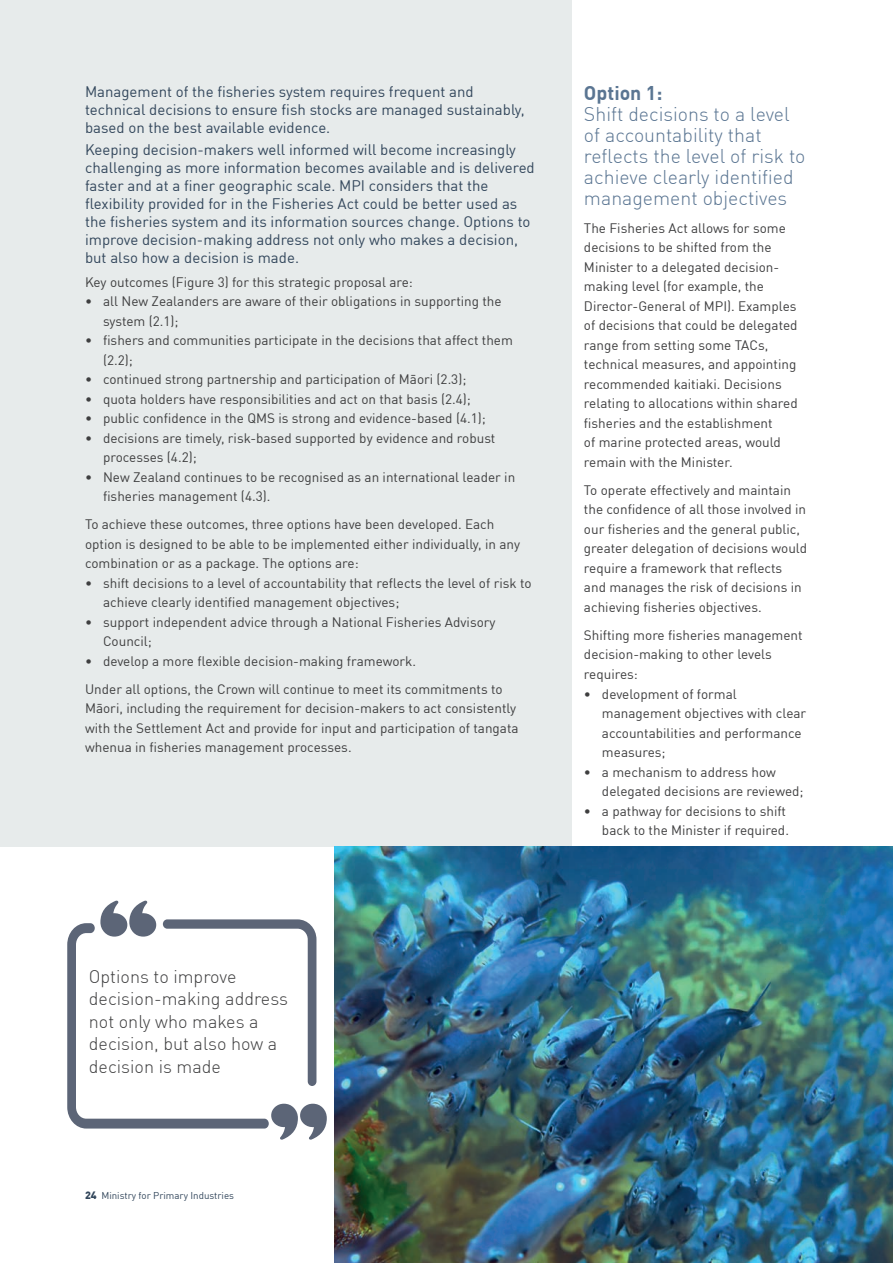
<style>
.page{position:relative;width:893px;height:1263px;background:#fff}
.page>*{position:absolute;margin:0;border:0;box-sizing:border-box;transform-origin:0 0}
._3_different{font:300 19.5px/21px "DIN";color:#5a7592}
._3_different-2{font:300 18px/22.5px "DIN";color:#3e3e3f}
._2_Box_text{font:15px/18px "DIN";color:#33475c}
.body_text{font:13.5px/19.5px "DIN";color:#3e3e3f}
.body_text_before_bul{font:13.5px/19.5px "DIN";color:#3e3e3f}
.t1{font:9.75px "DIN";color:#33475c}
.s1{font-weight:700}
.s2{font-weight:900;font-size:10.5px}
</style>
<div class="page">
<div style="left:0;top:0;width:571px;height:846px;background:#e1e6e6"></div>
<img style="left:334px;top:846px;width:559px;height:417px">
<svg style="left:67px;top:900px;width:260px;height:240px"></svg>
<p class="_2_Box_text" style="left:85px;top:82px;width:441px">Management of the fisheries system requires frequent and technical decisions to ensure fish stocks are managed sustainably, based on the best available evidence.</p>
<p class="_2_Box_text" style="left:85px;top:140px;width:451px">Keeping decision-makers well informed will become increasingly challenging as more information becomes available and is delivered faster and at a finer geographic scale. MPI considers that the flexibility provided for in the Fisheries Act could be better used as the fisheries system and its information sources change. Options to improve decision-making address not only who makes a decision, but also how a decision is made.</p>
<p class="body_text_before_bul" style="left:85px;top:272px;width:329px">Key outcomes (Figure 3) for this strategic proposal are:</p>
<p class="body_text" style="left:103px;top:291px;width:400px;text-indent:-18px">• all New Zealanders are aware of their obligations in supporting the system (2.1);</p>
<p class="body_text" style="left:103px;top:330px;width:411px;text-indent:-18px">• fishers and communities participate in the decisions that affect them (2.2);</p>
<p class="body_text" style="left:85px;top:369px;width:383px">• continued strong partnership and participation of Māori (2.3);</p>
<p class="body_text" style="left:85px;top:389px;width:387px">• quota holders have responsibilities and act on that basis (2.4);</p>
<p class="body_text" style="left:85px;top:408px;width:402px">• public confidence in the QMS is strong and evidence-based (4.1);</p>
<p class="body_text" style="left:103px;top:428px;width:394px;text-indent:-18px">• decisions are timely, risk-based supported by evidence and robust processes (4.2);</p>
<p class="body_text" style="left:103px;top:467px;width:414px;text-indent:-18px">• New Zealand continues to be recognised as an international leader in fisheries management (4.3).</p>
<p class="body_text_before_bul" style="left:85px;top:514px;width:437px">To achieve these outcomes, three options have been developed. Each option is designed to be able to be implemented either individually, in any combination or as a package. The options are:</p>
<p class="body_text" style="left:103px;top:573px;width:430px;text-indent:-18px">• shift decisions to a level of accountability that reflects the level of risk to achieve clearly identified management objectives;</p>
<p class="body_text" style="left:103px;top:612px;width:394px;text-indent:-18px">• support independent advice through a National Fisheries Advisory<br>Council;</p>
<p class="body_text" style="left:85px;top:651px;width:333px">• develop a more flexible decision-making framework.</p>
<p class="body_text" style="left:85px;top:679px;width:435px">Under all options, the Crown will continue to meet its commitments to Māori, including the requirement for decision-makers to act consistently with the Settlement Act and provide for input and participation of tangata whenua in fisheries management processes.</p>
<p class="_3_different" style="left:584px;top:82px;width:223px"><span class="s1">Option 1:<br></span>Shift decisions to a level of accountability that reflects the level of risk to achieve clearly identified management objectives</p>
<p class="body_text" style="left:584px;top:218px;width:215px">The Fisheries Act allows for some decisions to be shifted from the Minister to a delegated decision&shy;making level (for example, the Director-General of MPI). Examples of decisions that could be delegated range from setting some TACs, technical measures, and appointing recommended kaitiaki. Decisions relating to allocations within shared fisheries and the establishment<br>of marine protected areas, would remain with the Minister.</p>
<p class="body_text" style="left:584px;top:480px;width:225px">To operate effectively and maintain the confidence of all those involved in our fisheries and the general public, greater delegation of decisions would require a framework that reflects and manages the risk of decisions in achieving fisheries objectives.</p>
<p class="body_text_before_bul" style="left:584px;top:625px;width:220px">Shifting more fisheries management decision-making to other levels requires:</p>
<p class="body_text" style="left:602px;top:684px;width:206px;text-indent:-18px">• development of formal management objectives with clear accountabilities and performance measures;</p>
<p class="body_text" style="left:602px;top:762px;width:203px;text-indent:-18px">• a mechanism to address how delegated decisions are reviewed;</p>
<p class="body_text" style="left:584px;top:801px;width:206px;text-align:right">• a pathway for decisions to shift back to the Minister if required.</p>
<p class="_3_different-2" style="left:89px;top:965px;width:201px">Options to improve decision-making address not only who makes a decision, but also how a decision is made</p>
<p class="t1" style="left:85px;top:1189px;width:151px"><span class="s2">24</span> Ministry for Primary Industries</p>
</div>
